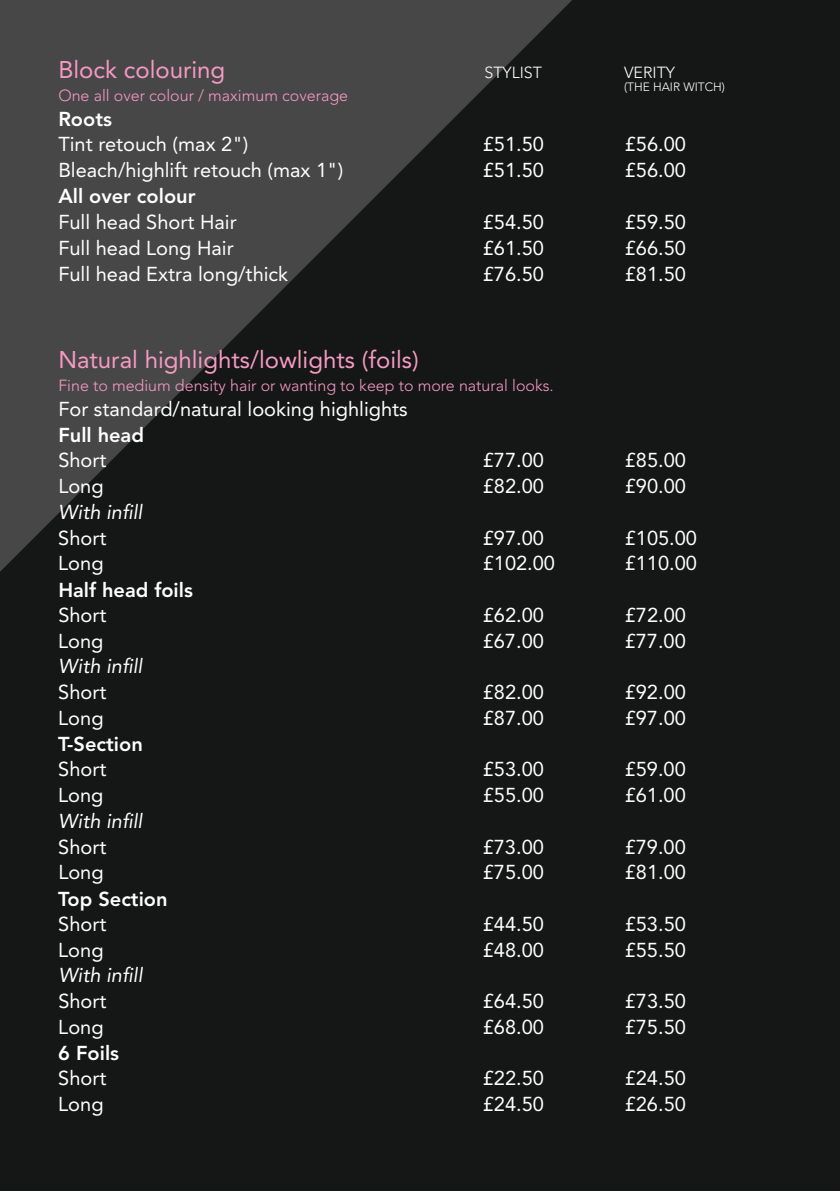
<style>
.page{position:relative;width:840px;height:1191px;background:#fff}
.page>*{position:absolute;margin:0;border:0;box-sizing:border-box;transform-origin:0 0}
.t1{font:24px "Avenir LT Std";color:#f69ac3}
.t2{font:20px "Avenir LT Std";color:#fff}
.t3{font:800 20px "Avenir LT Std";color:#fff}
.t4{font:italic 20px "Avenir LT Std";color:#fff}
.t5{font:300 16px "Avenir LT Std";color:#f69ac3}
.t6{font:300 16px "Avenir LT Std";color:#fff}
.t7{font:300 12px "Avenir LT Std";color:#fff}
</style>
<div class="page">
<div style="left:0;top:0;width:839px;height:1191px;background:#151616"></div>
<svg style="left:0;top:0;width:595px;height:597px;background:#2b2b2b"></svg>
<p class="t1" style="left:58px;top:56px;width:168px">Block colouring</p>
<p class="t3" style="left:58px;top:107px;width:55px">Roots</p>
<p class="t2" style="left:58px;top:133px;width:191px">Tint retouch (max 2")</p>
<p class="t2" style="left:482px;top:133px;width:63px">£51.50</p>
<p class="t2" style="left:624px;top:133px;width:63px">£56.00</p>
<p class="t2" style="left:58px;top:159px;width:286px">Bleach/highlift retouch (max 1")</p>
<p class="t2" style="left:482px;top:159px;width:63px">£51.50</p>
<p class="t2" style="left:624px;top:159px;width:63px">£56.00</p>
<p class="t3" style="left:58px;top:184px;width:139px">All over colour</p>
<p class="t6" style="left:484px;top:63px;width:59px">STYLIST</p>
<p class="t6" style="left:623px;top:63px;width:52px">VERITY</p>
<p class="t7" style="left:623px;top:80px;width:102px">(THE HAIR WITCH)</p>
<p class="t5" style="left:58px;top:86px;width:291px">One all over colour / maximum coverage</p>
<p class="t2" style="left:58px;top:211px;width:180px">Full head Short Hair</p>
<p class="t2" style="left:482px;top:211px;width:63px">£54.50</p>
<p class="t2" style="left:624px;top:211px;width:63px">£59.50</p>
<p class="t2" style="left:58px;top:237px;width:177px">Full head Long Hair</p>
<p class="t2" style="left:482px;top:237px;width:63px">£61.50</p>
<p class="t2" style="left:624px;top:237px;width:63px">£66.50</p>
<p class="t2" style="left:58px;top:262px;width:231px">Full head Extra long/thick</p>
<p class="t2" style="left:482px;top:262px;width:63px">£76.50</p>
<p class="t2" style="left:624px;top:262px;width:63px">£81.50</p>
<p class="t1" style="left:58px;top:346px;width:362px">Natural highlights/lowlights (foils)</p>
<p class="t5" style="left:58px;top:376px;width:496px">Fine to medium density hair or wanting to keep to more natural looks.</p>
<p class="t2" style="left:58px;top:397px;width:351px">For standard/natural looking highlights</p>
<p class="t3" style="left:58px;top:423px;width:87px">Full head</p>
<p class="t2" style="left:58px;top:448px;width:50px">Short</p>
<p class="t2" style="left:482px;top:448px;width:63px">£77.00</p>
<p class="t2" style="left:624px;top:448px;width:63px">£85.00</p>
<p class="t2" style="left:58px;top:474px;width:47px">Long</p>
<p class="t2" style="left:482px;top:474px;width:63px">£82.00</p>
<p class="t2" style="left:624px;top:474px;width:63px">£90.00</p>
<p class="t4" style="left:58px;top:500px;width:86px">With infill</p>
<p class="t2" style="left:58px;top:526px;width:50px">Short</p>
<p class="t2" style="left:482px;top:526px;width:63px">£97.00</p>
<p class="t2" style="left:624px;top:526px;width:74px">£105.00</p>
<p class="t2" style="left:58px;top:552px;width:47px">Long</p>
<p class="t2" style="left:482px;top:552px;width:74px">£102.00</p>
<p class="t2" style="left:624px;top:552px;width:74px">£110.00</p>
<p class="t3" style="left:58px;top:578px;width:136px">Half head foils</p>
<p class="t2" style="left:58px;top:603px;width:50px">Short</p>
<p class="t2" style="left:482px;top:603px;width:63px">£62.00</p>
<p class="t2" style="left:624px;top:603px;width:63px">£72.00</p>
<p class="t2" style="left:58px;top:629px;width:47px">Long</p>
<p class="t2" style="left:482px;top:629px;width:63px">£67.00</p>
<p class="t2" style="left:624px;top:629px;width:63px">£77.00</p>
<p class="t4" style="left:58px;top:655px;width:86px">With infill</p>
<p class="t2" style="left:58px;top:680px;width:50px">Short</p>
<p class="t2" style="left:482px;top:680px;width:63px">£82.00</p>
<p class="t2" style="left:624px;top:680px;width:63px">£92.00</p>
<p class="t2" style="left:58px;top:706px;width:47px">Long</p>
<p class="t2" style="left:482px;top:706px;width:63px">£87.00</p>
<p class="t2" style="left:624px;top:706px;width:63px">£97.00</p>
<p class="t3" style="left:58px;top:732px;width:86px">T-Section</p>
<p class="t2" style="left:58px;top:757px;width:50px">Short</p>
<p class="t2" style="left:482px;top:757px;width:63px">£53.00</p>
<p class="t2" style="left:624px;top:757px;width:63px">£59.00</p>
<p class="t2" style="left:58px;top:783px;width:47px">Long</p>
<p class="t2" style="left:482px;top:783px;width:63px">£55.00</p>
<p class="t2" style="left:624px;top:783px;width:63px">£61.00</p>
<p class="t4" style="left:58px;top:809px;width:86px">With infill</p>
<p class="t2" style="left:58px;top:835px;width:50px">Short</p>
<p class="t2" style="left:482px;top:835px;width:63px">£73.00</p>
<p class="t2" style="left:624px;top:835px;width:63px">£79.00</p>
<p class="t2" style="left:58px;top:861px;width:47px">Long</p>
<p class="t2" style="left:482px;top:861px;width:63px">£75.00</p>
<p class="t2" style="left:624px;top:861px;width:63px">£81.00</p>
<p class="t3" style="left:58px;top:886px;width:111px">Top Section</p>
<p class="t2" style="left:58px;top:912px;width:50px">Short</p>
<p class="t2" style="left:482px;top:912px;width:63px">£44.50</p>
<p class="t2" style="left:624px;top:912px;width:63px">£53.50</p>
<p class="t2" style="left:58px;top:938px;width:47px">Long</p>
<p class="t2" style="left:482px;top:938px;width:63px">£48.00</p>
<p class="t2" style="left:624px;top:938px;width:63px">£55.50</p>
<p class="t4" style="left:58px;top:964px;width:86px">With infill</p>
<p class="t2" style="left:58px;top:989px;width:50px">Short</p>
<p class="t2" style="left:482px;top:989px;width:63px">£64.50</p>
<p class="t2" style="left:624px;top:989px;width:63px">£73.50</p>
<p class="t2" style="left:58px;top:1015px;width:47px">Long</p>
<p class="t2" style="left:482px;top:1015px;width:63px">£68.00</p>
<p class="t2" style="left:624px;top:1015px;width:63px">£75.50</p>
<p class="t3" style="left:58px;top:1041px;width:62px">6 Foils</p>
<p class="t2" style="left:58px;top:1066px;width:50px">Short</p>
<p class="t2" style="left:482px;top:1066px;width:63px">£22.50</p>
<p class="t2" style="left:624px;top:1066px;width:63px">£24.50</p>
<p class="t2" style="left:58px;top:1092px;width:47px">Long</p>
<p class="t2" style="left:482px;top:1092px;width:63px">£24.50</p>
<p class="t2" style="left:624px;top:1092px;width:63px">£26.50</p>
</div>
